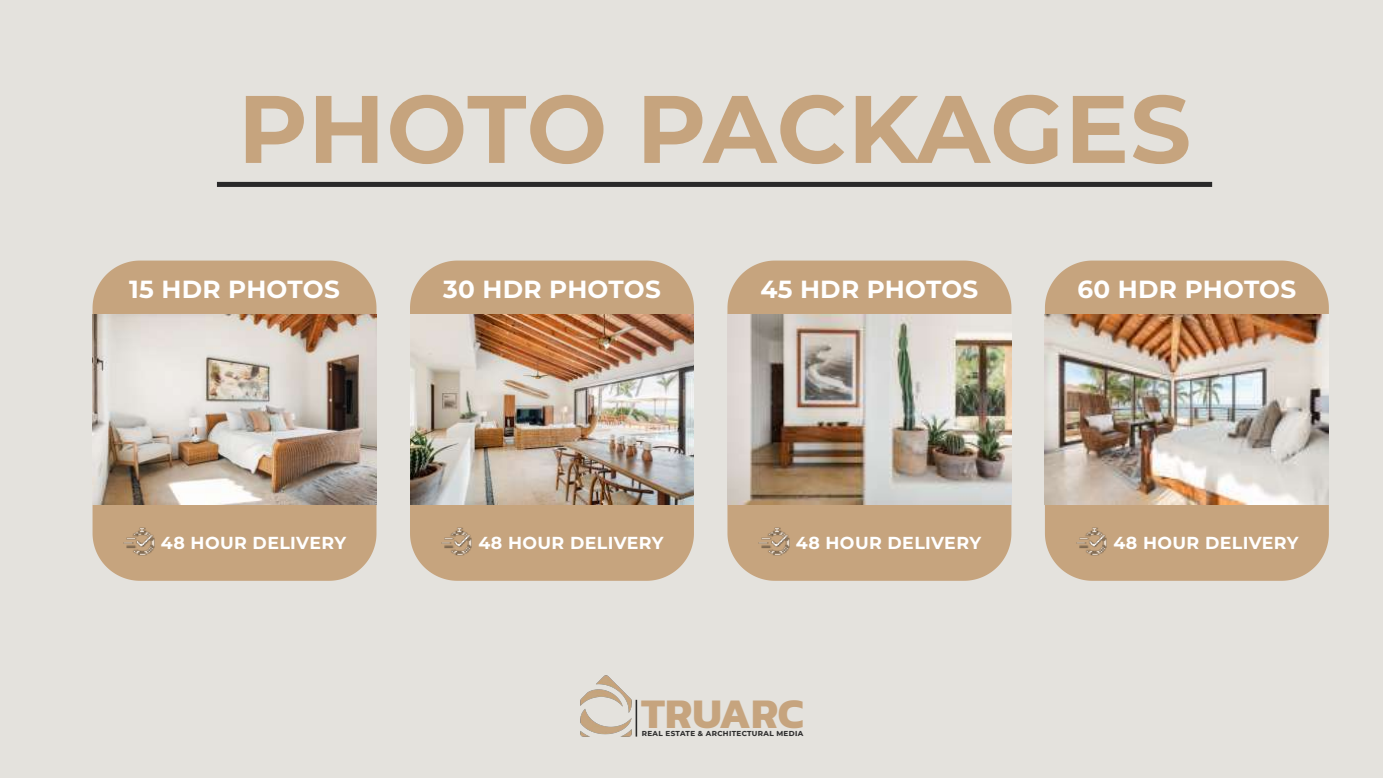
<style>
.page{position:relative;width:1383px;height:778px;background:#fff}
.page>*{position:absolute;margin:0;border:0;box-sizing:border-box;transform-origin:0 0}
.t1{font:700 95.7px "Montserrat";color:#c6a47e}
.t2{font:700 42.9px "Kanit";color:#c6a47e}
.t3{font:700 24.6px "Montserrat";letter-spacing:.01em;color:#fff}
.t4{font:700 17.4px "Montserrat";letter-spacing:.02em;color:#fff}
.t5{font:700 7.2px "Montserrat";letter-spacing:.05em;color:#292929}
</style>
<div class="page">
<div style="left:0;top:0;width:1382px;height:778px;background:#e4e2dd"></div>
<svg style="left:93px;top:260px;width:283px;height:321px;background:#c7a783"></svg>
<img style="left:93px;top:315px;width:283px;height:189px">
<img style="left:123px;top:525px;width:32px;height:33px">
<svg style="left:727px;top:260px;width:284px;height:321px;background:#c7a884"></svg>
<img style="left:727px;top:315px;width:284px;height:189px">
<svg style="left:410px;top:260px;width:284px;height:321px;background:#c7a783"></svg>
<img style="left:410px;top:315px;width:284px;height:189px">
<svg style="left:1044px;top:260px;width:284px;height:321px;background:#c7a783"></svg>
<img style="left:1044px;top:315px;width:284px;height:189px">
<img style="left:440px;top:525px;width:33px;height:33px">
<img style="left:757px;top:525px;width:33px;height:33px">
<img style="left:1075px;top:525px;width:32px;height:33px">
<img style="left:580px;top:675px;width:51px;height:62px">
<svg style="left:642px;top:730px;width:161px;height:6px"></svg>
<hr style="left:635px;top:699px;width:2px;height:37px;background:#292929">
<div style="left:217px;top:182px;width:995px;height:5px;background:#292929"></div>
<h1 class="t1" style="left:238px;top:60px;width:954px">PHOTO PACKAGES</h1>
<h3 class="t3" style="left:129px;top:272px;width:212px">15 HDR PHOTOS</h3>
<p class="t4" style="left:161px;top:530px;width:187px">48 HOUR DELIVERY</p>
<h3 class="t3" style="left:443px;top:272px;width:219px">30 HDR PHOTOS</h3>
<h3 class="t3" style="left:760px;top:272px;width:219px">45 HDR PHOTOS</h3>
<h3 class="t3" style="left:1077px;top:272px;width:220px">60 HDR PHOTOS</h3>
<p class="t4" style="left:478px;top:530px;width:187px">48 HOUR DELIVERY</p>
<p class="t4" style="left:796px;top:530px;width:187px">48 HOUR DELIVERY</p>
<p class="t4" style="left:1113px;top:530px;width:187px">48 HOUR DELIVERY</p>
<h2 class="t2" style="left:641px;top:679px;width:164px">TRUARC</h2>
<p class="t5" style="left:642px;top:728px;width:163px">REAL ESTATE &amp; ARCHITECTURAL MEDIA</p>
</div>
